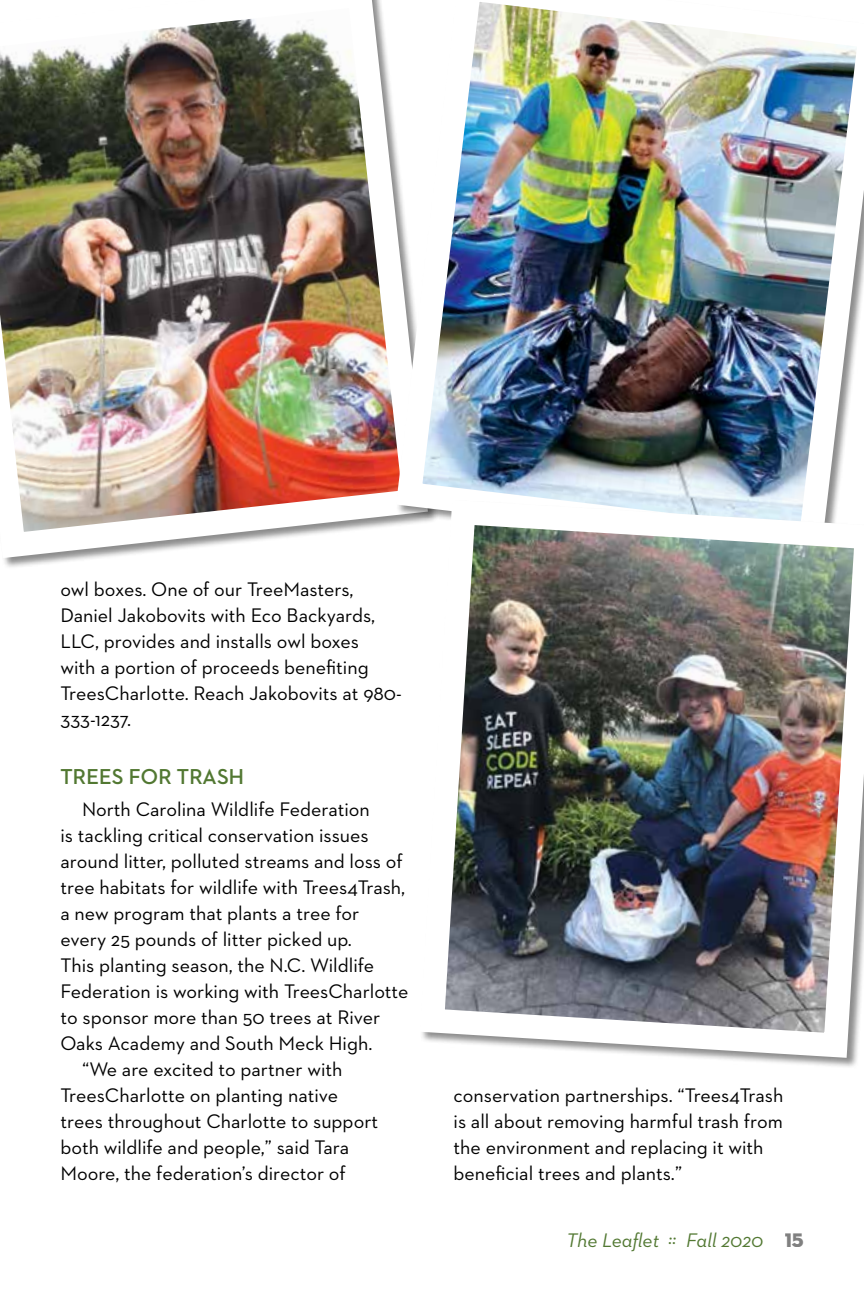
<style>
.page{position:relative;width:864px;height:1296px;background:#fff}
.page>*{position:absolute;margin:0;border:0;box-sizing:border-box;transform-origin:0 0}
.t1{font:700 22px "Neutraface 2 Display";letter-spacing:.01em;color:#527832}
.t2{font:20px/26px "Neutraface 2 Text";color:#000}
.t3{font:italic 20px "Neutraface 2 Text";color:#527832}
.s1{font-family:"Neutra Disp Exp Titling";font-style:normal;color:#000}
</style>
<div class="page">
<img style="left:0;top:0;width:383px;height:567px">
<img style="left:383px;top:2px;width:481px;height:525px">
<img style="left:407px;top:487px;width:457px;height:580px">
<p class="t2" style="left:60px;top:576px;width:343px">owl boxes. One of our TreeMasters, Daniel Jakobovits with Eco Backyards, LLC, provides and installs owl boxes<br>with a portion of proceeds benefiting TreesCharlotte. Reach Jakobovits at 980- 333-1237.</p>
<p class="t1" style="left:60px;top:764px;width:185px">TREES FOR TRASH</p>
<p class="t2" style="left:82px;top:796px;width:289px">North Carolina Wildlife Federation</p>
<p class="t2" style="left:60px;top:822px;width:310px">is tackling critical conservation issues</p>
<p class="t2" style="left:60px;top:848px;width:344px">around litter, polluted streams and loss of</p>
<p class="t2" style="left:60px;top:874px;width:346px">tree habitats for wildlife with Trees4Trash,</p>
<p class="t2" style="left:60px;top:900px;width:300px">a new program that plants a tree for</p>
<p class="t2" style="left:60px;top:926px;width:293px">every 25 pounds of litter picked up.</p>
<p class="t2" style="left:60px;top:952px;width:315px">This planting season, the N.C. Wildlife</p>
<p class="t2" style="left:60px;top:978px;width:350px">Federation is working with TreesCharlotte</p>
<p class="t2" style="left:60px;top:1004px;width:321px">to sponsor more than 50 trees at River</p>
<p class="t2" style="left:60px;top:1030px;width:313px">Oaks Academy and South Meck High.</p>
<p class="t2" style="left:82px;top:1056px;width:262px">“We are excited to partner with</p>
<p class="t2" style="left:60px;top:1082px;width:279px">TreesCharlotte on planting native</p>
<p class="t2" style="left:60px;top:1108px;width:319px">trees throughout Charlotte to support</p>
<p class="t2" style="left:60px;top:1134px;width:290px">both wildlife and people,” said Tara</p>
<p class="t2" style="left:60px;top:1160px;width:287px">Moore, the federation’s director of</p>
<p class="t2" style="left:454px;top:1082px;width:331px">conservation partnerships. “Trees4Trash is all about removing harmful trash from the environment and replacing it with beneficial trees and plants.”</p>
<p class="t3" style="left:567px;top:1227px;width:239px">The Leaflet :: Fall 2020 <span class="s1">15</span></p>
</div>
